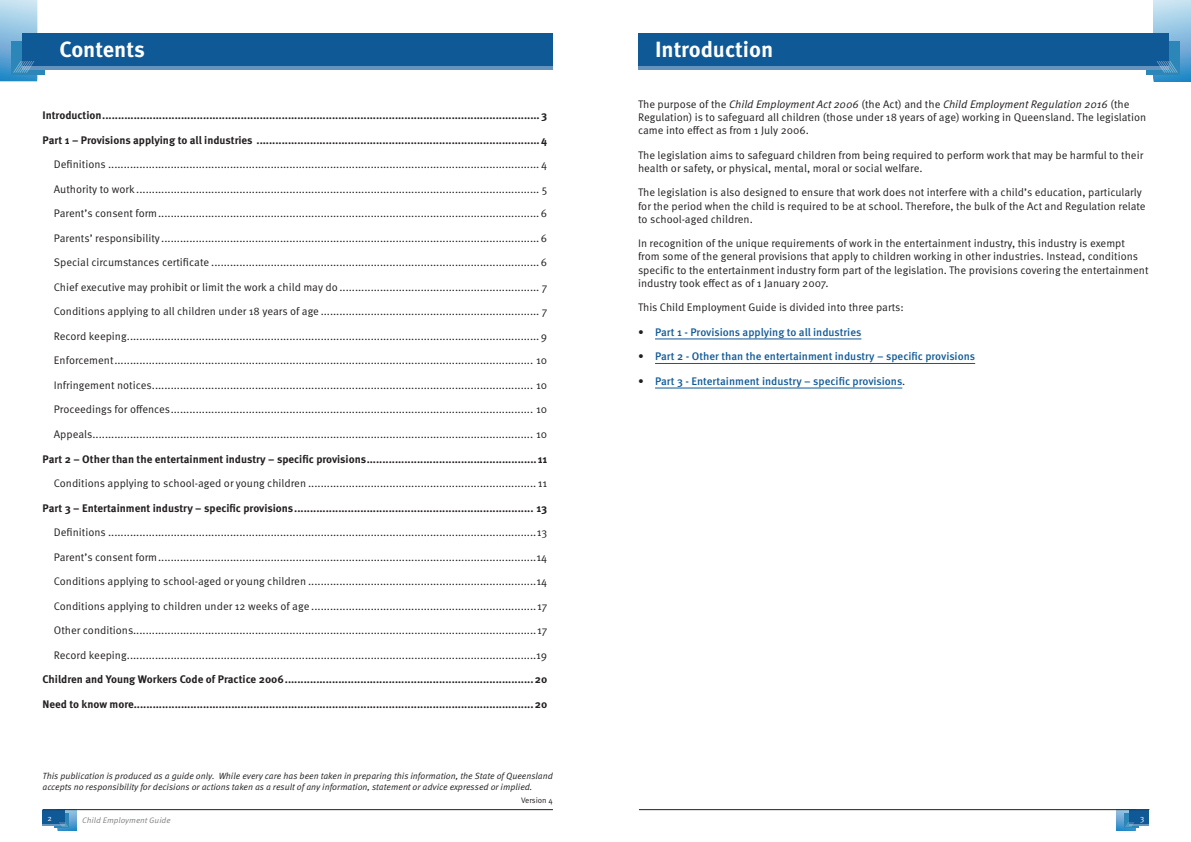
<style>
.page{position:relative;width:1191px;height:842px;background:#fff}
.page>*{position:absolute;margin:0;border:0;box-sizing:border-box;transform-origin:0 0}
.t1{font:700 22px "Meta Pro";color:#fff}
.t2{font:11px/13.2px "Meta Pro";color:#231f20}
.t3{font:700 11px "Meta Pro";color:#231f20}
.t4{font:500 11px "Meta Pro";color:#105997}
.t5{font:italic 9px/10.8px "Meta Pro";color:#231f20}
.t6{font:italic 8px "Meta Pro";color:#808285;scale:1.05 1}
.t7{font:8px "Meta Pro";letter-spacing:-.005em;color:#231f20}
.t8{font:8px "Meta Pro";color:#fff}
.s1{font-style:italic}
.s2{font-weight:400;color:#231f20}
</style>
<div class="page">
<svg style="left:58px;top:810px;width:19px;height:21px"></svg>
<svg style="left:54px;top:813px;width:15px;height:15px"></svg>
<div style="left:42px;top:810px;width:22px;height:15px;background:#105997"></div>
<svg style="left:42px;top:822px;width:26px;height:5px"></svg>
<svg style="left:1116px;top:810px;width:19px;height:21px"></svg>
<div style="left:1124px;top:813px;width:15px;height:15px;background:#2c86b7"></div>
<div style="left:1129px;top:810px;width:20px;height:15px;background:#105997"></div>
<svg style="left:1125px;top:822px;width:24px;height:5px"></svg>
<div style="left:11px;top:41px;width:34px;height:34px;background:#2c86b7"></div>
<div style="left:23px;top:33px;width:530px;height:34px;background:#105997"></div>
<hr style="left:23px;top:67px;width:530px;height:3px;background:#6493c0">
<svg style="left:0;top:0;width:37px;height:81px"></svg>
<div style="left:1153px;top:0;width:38px;height:81px;background:linear-gradient(to bottom,#d4e8f4,#2885c5)"></div>
<div style="left:1146px;top:41px;width:34px;height:34px;background:#2c86b7"></div>
<div style="left:638px;top:33px;width:530px;height:34px;background:#105997"></div>
<hr style="left:638px;top:67px;width:530px;height:3px;background:#6493c0">
<svg style="left:1156px;top:61px;width:21px;height:12px"></svg>
<hr style="left:43px;top:809px;width:510px;height:1px;background:#231f20">
<hr style="left:639px;top:809px;width:510px;height:1px;background:#231f20">
<hr style="left:655px;top:338px;width:206px;height:1px;background:#105997">
<hr style="left:655px;top:363px;width:320px;height:1px;background:#105997">
<hr style="left:655px;top:388px;width:247px;height:1px;background:#105997">
<h1 class="t1" style="left:60px;top:32px;width:87px">Contents</h1>
<p class="t3" style="left:43px;top:107px;width:506px">Introduction...........................................................................................................................................3</p>
<p class="t3" style="left:43px;top:131px;width:506px">Part 1 – Provisions applying to all industries .......................................................................................... 4</p>
<p class="t2" style="left:54px;top:157px;width:495px">Definitions .......................................................................................................................................... 4</p>
<p class="t2" style="left:54px;top:181px;width:495px">Authority to work ................................................................................................................................. 5</p>
<p class="t2" style="left:54px;top:206px;width:495px">Parent’s consent form..........................................................................................................................6</p>
<p class="t2" style="left:54px;top:231px;width:495px">Parents’ responsibility .........................................................................................................................6</p>
<p class="t2" style="left:54px;top:255px;width:495px">Special circumstances certificate .........................................................................................................6</p>
<p class="t2" style="left:54px;top:280px;width:495px">Chief executive may prohibit or limit the work a child may do ................................................................ 7</p>
<p class="t2" style="left:54px;top:304px;width:495px">Conditions applying to all children under 18 years of age ...................................................................... 7</p>
<p class="t2" style="left:54px;top:329px;width:495px">Record keeping....................................................................................................................................9</p>
<p class="t2" style="left:54px;top:353px;width:495px">Enforcement...................................................................................................................................... 10</p>
<p class="t2" style="left:54px;top:378px;width:495px">Infringement notices.......................................................................................................................... 10</p>
<p class="t2" style="left:54px;top:402px;width:495px">Proceedings for offences.................................................................................................................... 10</p>
<p class="t2" style="left:54px;top:427px;width:495px">Appeals............................................................................................................................................. 10</p>
<p class="t3" style="left:43px;top:450px;width:506px">Part 2 – Other than the entertainment industry – specific provisions......................................................11</p>
<p class="t2" style="left:54px;top:476px;width:495px">Conditions applying to school-aged or young children ......................................................................... 11</p>
<p class="t3" style="left:43px;top:499px;width:506px">Part 3 – Entertainment industry – specific provisions............................................................................ 13</p>
<p class="t2" style="left:54px;top:525px;width:495px">Definitions .........................................................................................................................................13</p>
<p class="t2" style="left:54px;top:550px;width:495px">Parent’s consent form.........................................................................................................................14</p>
<p class="t2" style="left:54px;top:574px;width:495px">Conditions applying to school-aged or young children .........................................................................14</p>
<p class="t2" style="left:54px;top:599px;width:495px">Conditions applying to children under 12 weeks of age ........................................................................17</p>
<p class="t2" style="left:54px;top:623px;width:495px">Other conditions.................................................................................................................................17</p>
<p class="t2" style="left:54px;top:648px;width:495px">Record keeping...................................................................................................................................19</p>
<p class="t3" style="left:43px;top:671px;width:506px">Children and Young Workers Code of Practice 2006...............................................................................20</p>
<p class="t3" style="left:43px;top:696px;width:506px">Need to know more...............................................................................................................................20</p>
<p class="t5" style="left:43px;top:770px;width:512px">This publication is produced as a guide only. While every care has been taken in preparing this information, the State of Queensland accepts no responsibility for decisions or actions taken as a result of any information, statement or advice expressed or implied.</p>
<p class="t7" style="left:521px;top:794px;width:33px">Version 4</p>
<h1 class="t1" style="left:655px;top:32px;width:120px">Introduction</h1>
<p class="t2" style="left:638px;top:96px;width:510px">The purpose of the <span class="s1">Child Employment Act 2006</span> (the Act) and the <span class="s1">Child Employment Regulation 2016</span> (the<br>Regulation) is to safeguard all children (those under 18 years of age) working in Queensland. The legislation came into effect as from 1 July 2006.</p>
<p class="t2" style="left:638px;top:147px;width:507px">The legislation aims to safeguard children from being required to perform work that may be harmful to their health or safety, or physical, mental, moral or social welfare.</p>
<p class="t2" style="left:638px;top:185px;width:509px">The legislation is also designed to ensure that work does not interfere with a child’s education, particularly for the period when the child is required to be at school. Therefore, the bulk of the Act and Regulation relate to school-aged children.</p>
<p class="t2" style="left:638px;top:236px;width:512px">In recognition of the unique requirements of work in the entertainment industry, this industry is exempt from some of the general provisions that apply to children working in other industries. Instead, conditions specific to the entertainment industry form part of the legislation. The provisions covering the entertainment industry took effect as of 1 January 2007.</p>
<p class="t2" style="left:638px;top:300px;width:267px">This Child Employment Guide is divided into three parts:</p>
<p class="t4" style="left:638px;top:324px;width:225px"><span class="s2">•</span> Part 1 - Provisions applying to all industries</p>
<p class="t4" style="left:638px;top:348px;width:338px"><span class="s2">•</span> Part 2 - Other than the entertainment industry – specific provisions</p>
<p class="t4" style="left:638px;top:373px;width:269px"><span class="s2">•</span> Part 3 - Entertainment industry – specific provisions<span class="s2">.</span></p>
<p class="t8" style="left:47px;top:812px;width:6px">2</p>
<p class="t6" style="left:82px;top:814px;width:86px">Child Employment Guide</p>
<p class="t8" style="left:1140px;top:812px;width:6px">3</p>
</div>
